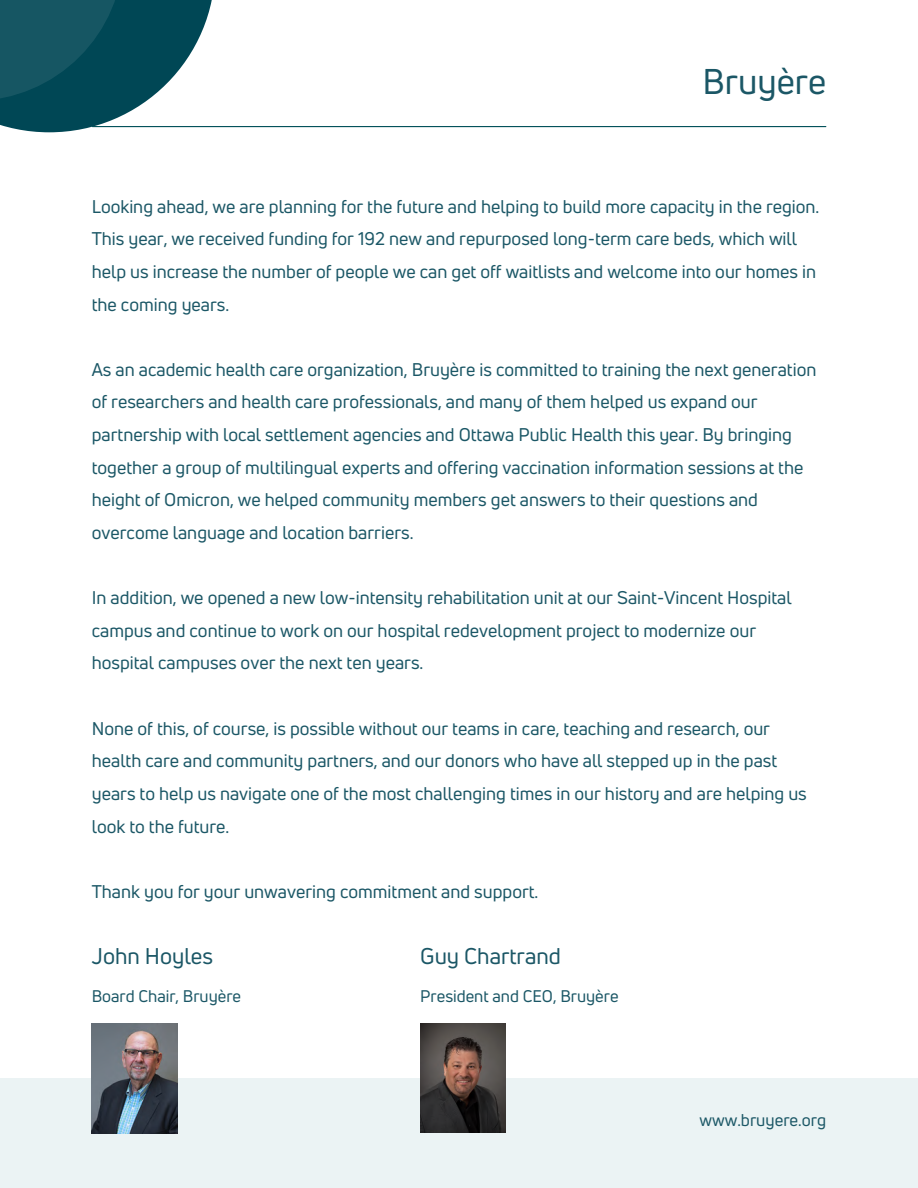
<style>
.page{position:relative;width:918px;height:1188px;background:#fff}
.page>*{position:absolute;margin:0;border:0;box-sizing:border-box;transform-origin:0 0}
.t1{font:35.1px "Uni Neue";color:#1b5766}
.t2{font:22.35px "Uni Neue";color:#1b5766}
.t3{font:18px/32.7px "Uni Neue";color:#1b5766}
.t4{font:16.65px "Uni Neue";color:#1b5766}
.t5{font:16.5px "Uni Neue";color:#1b5766}
</style>
<div class="page">
<svg style="left:0;top:0;width:215px;height:132px"></svg>
<hr style="left:92px;top:126px;width:734px;height:1px;background:#005059">
<div style="left:0;top:1078px;width:918px;height:110px;background:#ebf3f4"></div>
<img style="left:92px;top:1024px;width:85px;height:109px">
<img style="left:420px;top:1024px;width:86px;height:109px">
<h1 class="t1" style="left:703px;top:57px;width:125px">Bruyère</h1>
<p class="t3" style="left:92px;top:190px;width:729px">Looking ahead, we are planning for the future and helping to build more capacity in the region.<br>This year, we received funding for 192 new and repurposed long-term care beds, which will help us increase the number of people we can get off waitlists and welcome into our homes in the coming years.</p>
<p class="t3" style="left:92px;top:353px;width:726px">As an academic health care organization, Bruyère is committed to training the next generation of researchers and health care professionals, and many of them helped us expand our partnership with local settlement agencies and Ottawa Public Health this year. By bringing together a group of multilingual experts and offering vaccination information sessions at the height of Omicron, we helped community members get answers to their questions and overcome language and location barriers.</p>
<p class="t3" style="left:92px;top:581px;width:701px">In addition, we opened a new low-intensity rehabilitation unit at our Saint-Vincent Hospital campus and continue to work on our hospital redevelopment project to modernize our hospital campuses over the next ten years.</p>
<p class="t3" style="left:92px;top:712px;width:717px">None of this, of course, is possible without our teams in care, teaching and research, our health care and community partners, and our donors who have all stepped up in the past years to help us navigate one of the most challenging times in our history and are helping us look to the future.</p>
<p class="t3" style="left:92px;top:875px;width:448px">Thank you for your unwavering commitment and support.</p>
<p class="t2" style="left:92px;top:941px;width:123px">John Hoyles</p>
<p class="t5" style="left:92px;top:985px;width:151px">Board Chair, Bruyère</p>
<p class="t2" style="left:420px;top:941px;width:142px">Guy Chartrand</p>
<p class="t5" style="left:420px;top:985px;width:200px">President and CEO, Bruyère</p>
<p class="t4" style="left:700px;top:1108px;width:128px">www.bruyere.org</p>
</div>
